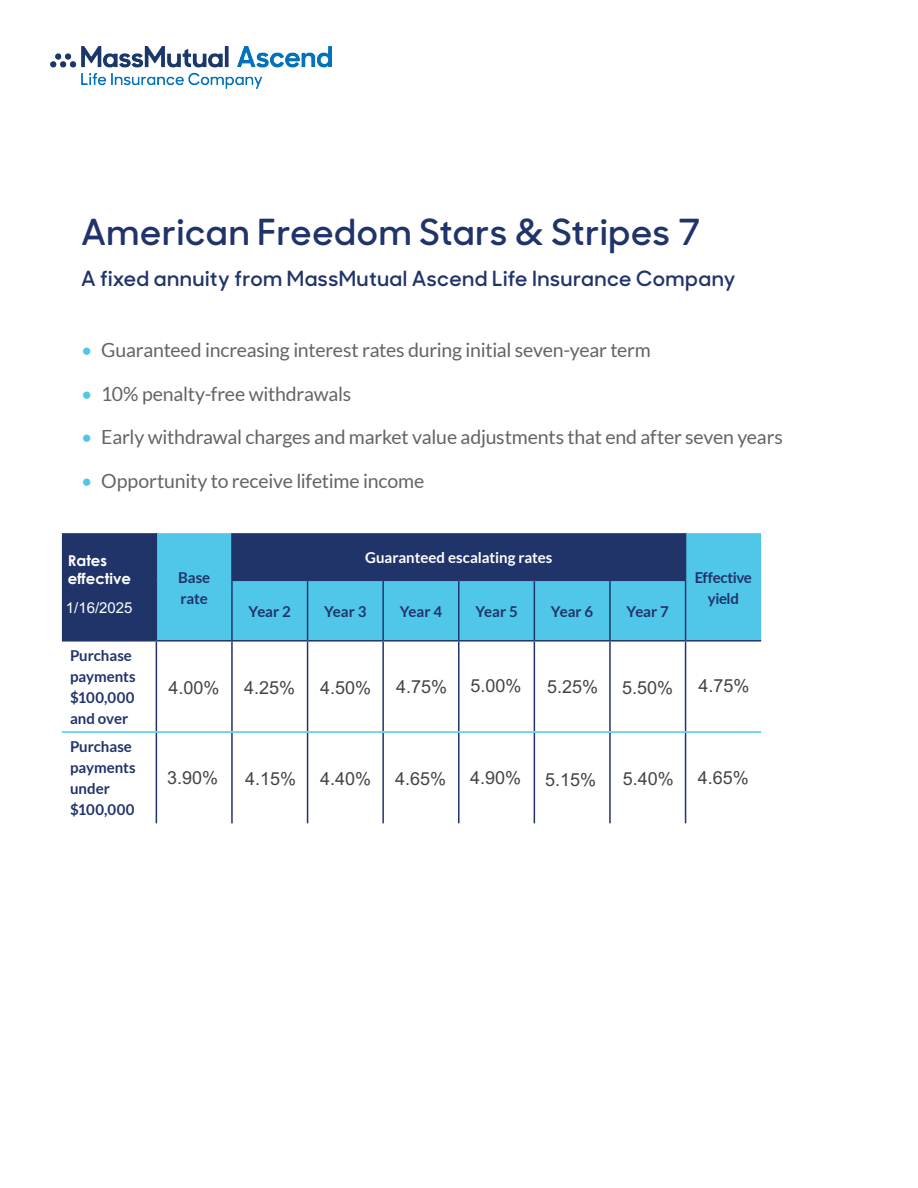
<style>
.page{position:relative;width:918px;height:1188px;background:#fff}
.page>*{position:absolute;margin:0;border:0;box-sizing:border-box;transform-origin:0 0}
.t1{font:600 36px "MM Sharp Sans";letter-spacing:.02em;color:#21346a}
.t2{font:600 21px "MM Sharp Sans";letter-spacing:.02em;color:#21346a}
.t3{font:19.5px "Lato";letter-spacing:-.015em;color:#636466}
.t4{font:18px "Arial";color:#444}
.t5{font:700 15px/21px "Lato";letter-spacing:-.005em;color:#21346a}
.t6{font:700 15px "Lato";color:#fff}
.t7{font:700 15px/21px "Lato";letter-spacing:-.025em;color:#21346a;text-align:center}
.t8{font:700 15px/18px "Century Gothic";color:#fff}
.t9{font:15px "Arial";color:#fff}
.s1{color:#50c7e8}
</style>
<div class="page">
<div style="left:62px;top:533px;width:94px;height:107px;background:#21346a"></div>
<svg style="left:157px;top:533px;width:604px;height:107px;background:#4095bd"></svg>
<hr style="left:156px;top:642px;width:1px;height:89px;background:#21346a">
<hr style="left:231px;top:642px;width:2px;height:89px;background:#21346a">
<hr style="left:307px;top:642px;width:1px;height:89px;background:#21346a">
<hr style="left:382px;top:642px;width:2px;height:89px;background:#21346a">
<hr style="left:458px;top:642px;width:2px;height:89px;background:#21346a">
<hr style="left:534px;top:642px;width:1px;height:89px;background:#21346a">
<hr style="left:609px;top:642px;width:2px;height:89px;background:#21346a">
<hr style="left:156px;top:733px;width:1px;height:90px;background:#21346a">
<hr style="left:231px;top:733px;width:2px;height:90px;background:#21346a">
<hr style="left:307px;top:733px;width:1px;height:90px;background:#21346a">
<hr style="left:382px;top:733px;width:2px;height:90px;background:#21346a">
<hr style="left:458px;top:733px;width:2px;height:90px;background:#21346a">
<hr style="left:534px;top:733px;width:1px;height:90px;background:#21346a">
<hr style="left:609px;top:733px;width:2px;height:90px;background:#21346a">
<hr style="left:62px;top:731px;width:94px;height:2px;background:#50c7e8">
<hr style="left:156px;top:731px;width:76px;height:2px;background:#50c7e8">
<hr style="left:232px;top:731px;width:76px;height:2px;background:#50c7e8">
<hr style="left:308px;top:731px;width:75px;height:2px;background:#50c7e8">
<hr style="left:383px;top:731px;width:76px;height:2px;background:#50c7e8">
<hr style="left:459px;top:731px;width:75px;height:2px;background:#50c7e8">
<hr style="left:534px;top:731px;width:76px;height:2px;background:#50c7e8">
<hr style="left:610px;top:731px;width:76px;height:2px;background:#50c7e8">
<hr style="left:156px;top:533px;width:1px;height:47px;background:#21346a">
<hr style="left:156px;top:580px;width:1px;height:60px;background:#21346a">
<hr style="left:62px;top:640px;width:94px;height:2px;background:#21346a">
<hr style="left:156px;top:640px;width:76px;height:2px;background:#21346a">
<hr style="left:231px;top:533px;width:2px;height:47px;background:#21346a">
<hr style="left:231px;top:580px;width:77px;height:1px;background:#21346a">
<hr style="left:231px;top:581px;width:2px;height:59px;background:#21346a">
<hr style="left:308px;top:580px;width:75px;height:1px;background:#21346a">
<hr style="left:307px;top:581px;width:1px;height:59px;background:#21346a">
<hr style="left:383px;top:580px;width:76px;height:1px;background:#21346a">
<hr style="left:382px;top:581px;width:2px;height:59px;background:#21346a">
<hr style="left:459px;top:580px;width:75px;height:1px;background:#21346a">
<hr style="left:458px;top:581px;width:2px;height:59px;background:#21346a">
<hr style="left:534px;top:580px;width:76px;height:1px;background:#21346a">
<hr style="left:534px;top:581px;width:1px;height:59px;background:#21346a">
<hr style="left:610px;top:580px;width:76px;height:1px;background:#21346a">
<hr style="left:609px;top:581px;width:2px;height:59px;background:#21346a">
<hr style="left:232px;top:640px;width:76px;height:2px;background:#21346a">
<hr style="left:308px;top:640px;width:75px;height:2px;background:#21346a">
<hr style="left:383px;top:640px;width:76px;height:2px;background:#21346a">
<hr style="left:459px;top:640px;width:75px;height:2px;background:#21346a">
<hr style="left:534px;top:640px;width:76px;height:2px;background:#21346a">
<hr style="left:610px;top:640px;width:76px;height:2px;background:#21346a">
<hr style="left:685px;top:533px;width:1px;height:47px;background:#21346a">
<hr style="left:685px;top:581px;width:1px;height:59px;background:#21346a">
<hr style="left:686px;top:640px;width:75px;height:2px;background:#21346a">
<hr style="left:685px;top:642px;width:1px;height:89px;background:#21346a">
<hr style="left:685px;top:733px;width:1px;height:90px;background:#21346a">
<hr style="left:686px;top:731px;width:75px;height:2px;background:#50c7e8">
<img style="left:50px;top:46px;width:281px;height:42px">
<h1 class="t1" style="left:81px;top:204px;width:621px">American Freedom Stars &amp; Stripes 7</h1>
<p class="t2" style="left:81px;top:262px;width:656px">A fixed annuity from MassMutual Ascend Life Insurance Company</p>
<p class="t3" style="left:81px;top:339px;width:571px"><span class="s1">•</span> Guaranteed increasing interest rates during initial seven-year term</p>
<p class="t3" style="left:81px;top:383px;width:272px"><span class="s1">•</span> 10% penalty-free withdrawals</p>
<p class="t3" style="left:81px;top:426px;width:703px"><span class="s1">•</span> Early withdrawal charges and market value adjustments that end after seven years</p>
<p class="t3" style="left:81px;top:470px;width:345px"><span class="s1">•</span> Opportunity to receive lifetime income</p>
<p class="t8" style="left:68px;top:551px;width:65px">Rates effective</p>
<p class="t9" style="left:66px;top:600px;width:68px">1/16/2025</p>
<p class="t5" style="left:70px;top:645px;width:67px">Purchase payments $100,000 and over</p>
<p class="t5" style="left:70px;top:736px;width:67px">Purchase payments under $100,000</p>
<p class="t5" style="left:178px;top:566px;width:34px">Base rate</p>
<p class="t6" style="left:365px;top:549px;width:189px">Guaranteed escalating rates</p>
<p class="t5" style="left:249px;top:600px;width:44px">Year 2</p>
<p class="t5" style="left:324px;top:600px;width:44px">Year 3</p>
<p class="t5" style="left:400px;top:600px;width:44px">Year 4</p>
<p class="t5" style="left:475px;top:600px;width:44px">Year 5</p>
<p class="t5" style="left:551px;top:600px;width:44px">Year 6</p>
<p class="t5" style="left:627px;top:600px;width:44px">Year 7</p>
<p class="t7" style="left:695px;top:566px;width:59px">Effective yield</p>
<p class="t4" style="left:168px;top:677px;width:53px">4.00%</p>
<p class="t4" style="left:244px;top:678px;width:53px">4.25%</p>
<p class="t4" style="left:320px;top:678px;width:53px">4.50%</p>
<p class="t4" style="left:396px;top:677px;width:53px">4.75%</p>
<p class="t4" style="left:470px;top:676px;width:53px">5.00%</p>
<p class="t4" style="left:547px;top:677px;width:53px">5.25%</p>
<p class="t4" style="left:622px;top:678px;width:53px">5.50%</p>
<p class="t4" style="left:699px;top:676px;width:53px">4.75%</p>
<p class="t4" style="left:167px;top:768px;width:53px">3.90%</p>
<p class="t4" style="left:245px;top:769px;width:53px">4.15%</p>
<p class="t4" style="left:320px;top:769px;width:53px">4.40%</p>
<p class="t4" style="left:395px;top:768px;width:53px">4.65%</p>
<p class="t4" style="left:470px;top:768px;width:53px">4.90%</p>
<p class="t4" style="left:545px;top:770px;width:53px">5.15%</p>
<p class="t4" style="left:623px;top:769px;width:53px">5.40%</p>
<p class="t4" style="left:698px;top:768px;width:53px">4.65%</p>
</div>
